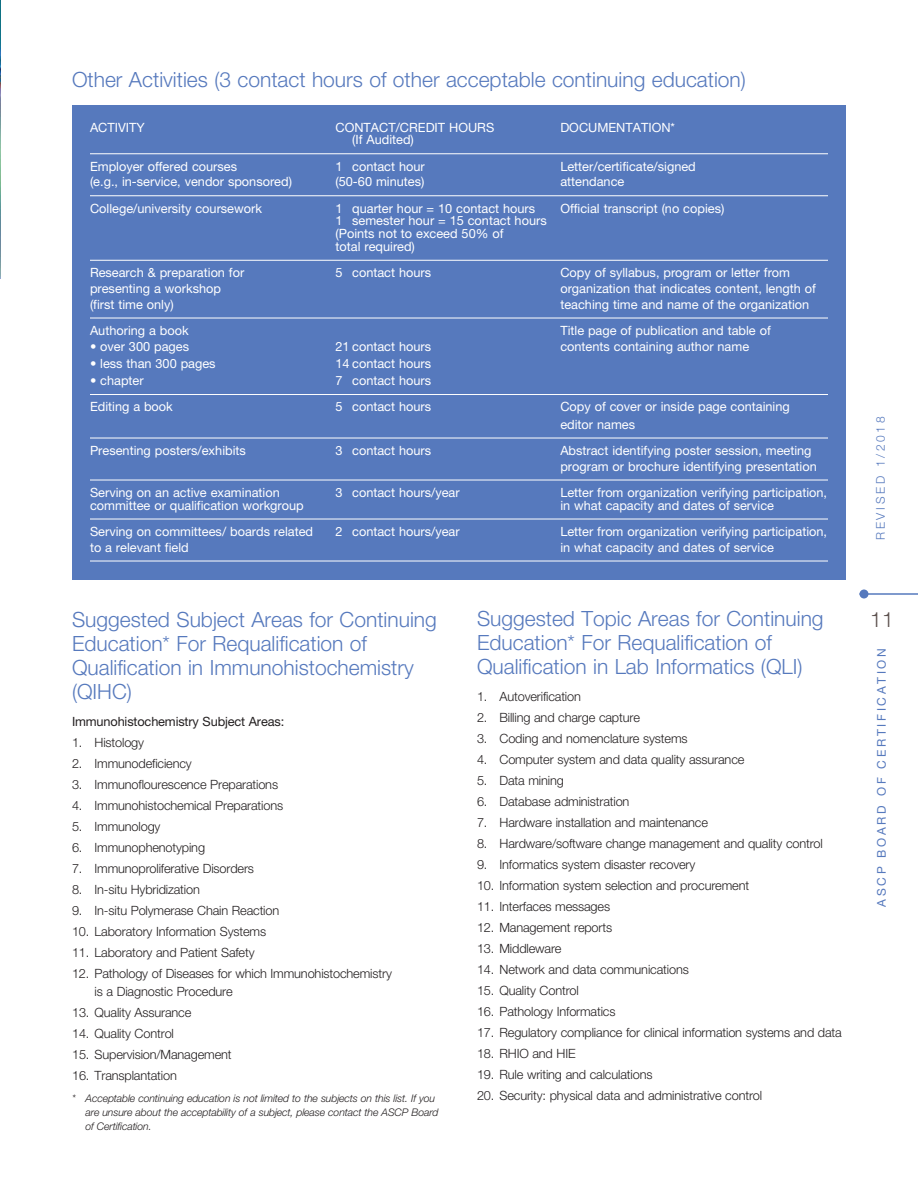
<style>
.page{position:relative;width:918px;height:1188px;background:#fff}
.page>*{position:absolute;margin:0;border:0;box-sizing:border-box;transform-origin:0 0}
.t1{font:300 21px/24px "Helvetica Neue LT Std";color:#5679bd}
.t2{font:300 21px "Helvetica Neue LT Std";color:#5d514e}
.t3{font:12.75px/12.8px "Helvetica Neue LT Std";color:#fff}
.t4{font:300 12.75px/18px "Helvetica Neue LT Std";letter-spacing:-.01em;color:#231f20}
.t5{font:12.75px "Helvetica Neue LT Std";letter-spacing:-.01em;color:#231f20}
.t6{font:12px "Helvetica Neue LT Std";letter-spacing:.22em;color:#5679bd}
.t7{font:300 12px "Helvetica Neue LT Std";letter-spacing:.22em;color:#5679bd}
.t8{font:italic 300 10.5px/13.5px "Helvetica Neue LT Std";letter-spacing:-.01em;color:#231f20}
</style>
<div class="page">
<img style="left:0;top:0;width:1px;height:279px">
<hr style="left:860px;top:593px;width:58px;height:2px;background:#5679bd">
<div style="left:860px;top:590px;width:8px;height:8px;background:#5679bd;border-radius:50%"></div>
<div style="left:72px;top:105px;width:774px;height:475px;background:#5679bd"></div>
<hr style="left:90px;top:153px;width:738px;height:1px;background:#fff">
<hr style="left:90px;top:195px;width:738px;height:1px;background:#fff">
<hr style="left:90px;top:260px;width:738px;height:1px;background:#fff">
<hr style="left:90px;top:318px;width:738px;height:1px;background:#fff">
<hr style="left:90px;top:394px;width:738px;height:1px;background:#fff">
<hr style="left:90px;top:438px;width:738px;height:1px;background:#fff">
<hr style="left:90px;top:480px;width:738px;height:1px;background:#fff">
<hr style="left:90px;top:519px;width:738px;height:1px;background:#fff">
<hr style="left:90px;top:561px;width:738px;height:1px;background:#fff">
<h1 class="t1" style="left:72px;top:70px;width:675px">Other Activities (3 contact hours of other acceptable continuing education)</h1>
<p class="t3" style="left:90px;top:122px;width:56px">ACTIVITY</p>
<p class="t3" style="left:336px;top:122px;width:160px">CONTACT/CREDIT HOURS</p>
<p class="t3" style="left:560px;top:122px;width:116px">DOCUMENTATION*</p>
<p class="t3" style="left:352px;top:135px;width:63px">(If Audited)</p>
<p class="t3" style="left:90px;top:161px;width:149px">Employer offered courses</p>
<p class="t3" style="left:336px;top:161px;width:91px">1 contact hour</p>
<p class="t3" style="left:560px;top:161px;width:137px">Letter/certificate/signed</p>
<p class="t3" style="left:90px;top:177px;width:204px">(e.g., in-service, vendor sponsored)</p>
<p class="t3" style="left:336px;top:177px;width:90px">(50-60 minutes)</p>
<p class="t3" style="left:560px;top:177px;width:66px">attendance</p>
<p class="t3" style="left:90px;top:203px;width:173px">College/university coursework</p>
<p class="t3" style="left:336px;top:203px;width:201px">1 quarter hour = 10 contact hours</p>
<p class="t3" style="left:560px;top:203px;width:165px">Official transcript (no copies)</p>
<p class="t3" style="left:336px;top:216px;width:213px">1 semester hour = 15 contact hours (Points not to exceed 50% of<br>total required)</p>
<p class="t3" style="left:90px;top:267px;width:156px">Research &amp; preparation for</p>
<p class="t3" style="left:336px;top:267px;width:97px">5 contact hours</p>
<p class="t3" style="left:560px;top:267px;width:231px">Copy of syllabus, program or letter from</p>
<p class="t3" style="left:90px;top:283px;width:133px">presenting a workshop</p>
<p class="t3" style="left:560px;top:283px;width:257px">organization that indicates content, length of</p>
<p class="t3" style="left:90px;top:299px;width:85px">(first time only)</p>
<p class="t3" style="left:560px;top:299px;width:250px">teaching time and name of the organization</p>
<p class="t3" style="left:90px;top:325px;width:100px">Authoring a book</p>
<p class="t3" style="left:560px;top:325px;width:212px">Title page of publication and table of</p>
<p class="t3" style="left:90px;top:341px;width:101px">• over 300 pages</p>
<p class="t3" style="left:336px;top:341px;width:97px">21 contact hours</p>
<p class="t3" style="left:560px;top:341px;width:190px">contents containing author name</p>
<p class="t3" style="left:90px;top:358px;width:127px">• less than 300 pages</p>
<p class="t3" style="left:336px;top:358px;width:97px">14 contact hours</p>
<p class="t3" style="left:90px;top:375px;width:55px">• chapter</p>
<p class="t3" style="left:336px;top:375px;width:97px">7 contact hours</p>
<p class="t3" style="left:90px;top:402px;width:84px">Editing a book</p>
<p class="t3" style="left:336px;top:402px;width:97px">5 contact hours</p>
<p class="t3" style="left:560px;top:399px;width:231px;line-height:17.2px">Copy of cover or inside page containing editor names</p>
<p class="t3" style="left:90px;top:445px;width:157px">Presenting posters/exhibits</p>
<p class="t3" style="left:336px;top:445px;width:97px">3 contact hours</p>
<p class="t3" style="left:560px;top:444px;width:258px;line-height:15.8px">Abstract identifying poster session, meeting program or brochure identifying presentation</p>
<p class="t3" style="left:90px;top:487px;width:191px">Serving on an active examination</p>
<p class="t3" style="left:336px;top:487px;width:126px">3 contact hours/year</p>
<p class="t3" style="left:560px;top:487px;width:268px">Letter from organization verifying participation,</p>
<p class="t3" style="left:90px;top:500px;width:215px">committee or qualification workgroup</p>
<p class="t3" style="left:560px;top:500px;width:215px">in what capacity and dates of service</p>
<p class="t3" style="left:90px;top:526px;width:225px">Serving on committees/ boards related</p>
<p class="t3" style="left:336px;top:526px;width:126px">2 contact hours/year</p>
<p class="t3" style="left:560px;top:526px;width:268px">Letter from organization verifying participation,</p>
<p class="t3" style="left:90px;top:542px;width:100px">to a relevant field</p>
<p class="t3" style="left:560px;top:542px;width:215px">in what capacity and dates of service</p>
<h1 class="t1" style="left:72px;top:610px;width:366px">Suggested Subject Areas for Continuing<br>Education* For Requalification of<br>Qualification in Immunohistochemistry (QIHC)</h1>
<p class="t5" style="left:72px;top:717px;width:214px">Immunohistochemistry Subject Areas:</p>
<p class="t4" style="left:72px;top:735px;width:74px">1. Histology</p>
<p class="t4" style="left:72px;top:756px;width:121px">2. Immunodeficiency</p>
<p class="t4" style="left:72px;top:777px;width:208px">3. Immunoflourescence Preparations</p>
<p class="t4" style="left:72px;top:798px;width:213px">4. Immunohistochemical Preparations</p>
<p class="t4" style="left:72px;top:819px;width:90px">5. Immunology</p>
<p class="t4" style="left:72px;top:840px;width:135px">6. Immunophenotyping</p>
<p class="t4" style="left:72px;top:861px;width:184px">7. Immunoproliferative Disorders</p>
<p class="t4" style="left:72px;top:882px;width:129px">8. In-situ Hybridization</p>
<p class="t4" style="left:72px;top:903px;width:209px">9. In-situ Polymerase Chain Reaction</p>
<p class="t4" style="left:72px;top:924px;width:196px">10. Laboratory Information Systems</p>
<p class="t4" style="left:72px;top:945px;width:184px">11. Laboratory and Patient Safety</p>
<p class="t4" style="left:95px;top:966px;width:299px;text-indent:-23px">12. Pathology of Diseases for which Immunohistochemistry is a Diagnostic Procedure</p>
<p class="t4" style="left:72px;top:1005px;width:121px">13. Quality Assurance</p>
<p class="t4" style="left:72px;top:1026px;width:103px">14. Quality Control</p>
<p class="t4" style="left:72px;top:1047px;width:161px">15. Supervision/Management</p>
<p class="t4" style="left:72px;top:1068px;width:106px">16. Transplantation</p>
<p class="t8" style="left:86px;top:1093px;width:355px;text-indent:-14px">* Acceptable continuing education is not limited to the subjects on this list. If you are unsure about the acceptability of a subject, please contact the ASCP Board of Certification.</p>
<h1 class="t1" style="left:477px;top:609px;width:348px">Suggested Topic Areas for Continuing<br>Education* For Requalification of<br>Qualification in Lab Informatics (QLI)</h1>
<p class="t4" style="left:477px;top:689px;width:106px">1. Autoverification</p>
<p class="t4" style="left:477px;top:710px;width:164px">2. Billing and charge capture</p>
<p class="t4" style="left:477px;top:731px;width:212px">3. Coding and nomenclature systems</p>
<p class="t4" style="left:477px;top:752px;width:269px">4. Computer system and data quality assurance</p>
<p class="t4" style="left:477px;top:773px;width:88px">5. Data mining</p>
<p class="t4" style="left:477px;top:794px;width:154px">6. Database administration</p>
<p class="t4" style="left:477px;top:815px;width:233px">7. Hardware installation and maintenance</p>
<p class="t4" style="left:477px;top:836px;width:347px">8. Hardware/software change management and quality control</p>
<p class="t4" style="left:477px;top:857px;width:220px">9. Informatics system disaster recovery</p>
<p class="t4" style="left:477px;top:878px;width:274px">10. Information system selection and procurement</p>
<p class="t4" style="left:477px;top:899px;width:135px">11. Interfaces messages</p>
<p class="t4" style="left:477px;top:920px;width:137px">12. Management reports</p>
<p class="t4" style="left:477px;top:941px;width:86px">13. Middleware</p>
<p class="t4" style="left:477px;top:962px;width:213px">14. Network and data communications</p>
<p class="t4" style="left:477px;top:983px;width:103px">15. Quality Control</p>
<p class="t4" style="left:477px;top:1004px;width:140px">16. Pathology Informatics</p>
<p class="t4" style="left:477px;top:1025px;width:366px">17. Regulatory compliance for clinical information systems and data</p>
<p class="t4" style="left:477px;top:1046px;width:100px">18. RHIO and HIE</p>
<p class="t4" style="left:477px;top:1067px;width:177px">19. Rule writing and calculations</p>
<p class="t4" style="left:477px;top:1088px;width:287px">20. Security: physical data and administrative control</p>
<p class="t7" style="left:876px;top:540px;width:125px;rotate:-90deg">REVISED 1/2018</p>
<h1 class="t2" style="left:870px;top:612px;width:25px">11</h1>
<p class="t6" style="left:877px;top:907px;width:260px;rotate:-90deg">ASCP BOARD OF CERTIFICATION</p>
</div>
